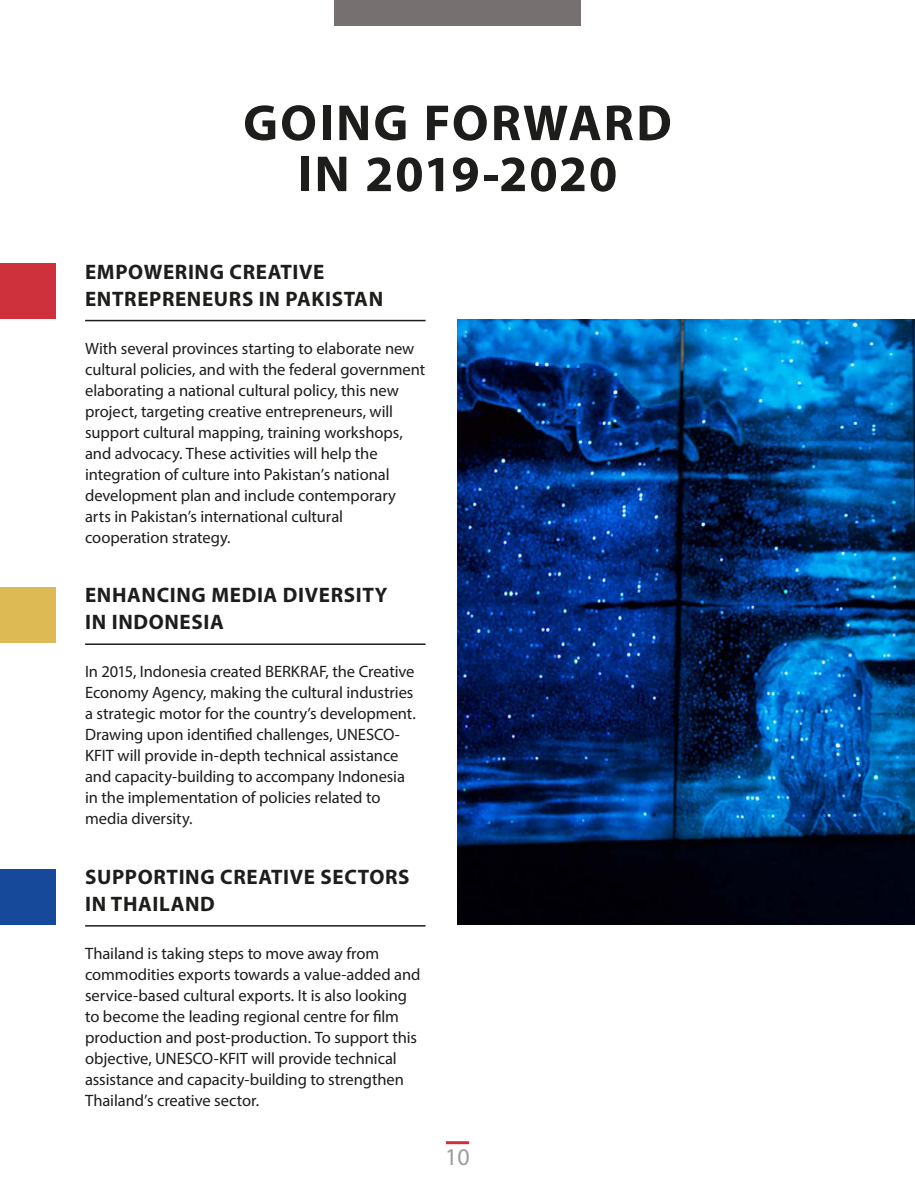
<style>
.page{position:relative;width:915px;height:1191px;background:#fff}
.page>*{position:absolute;margin:0;border:0;box-sizing:border-box;transform-origin:0 0}
.t1{font:700 51px/51px "Myriad Pro";letter-spacing:.035em;color:#1d1d1b;text-align:center}
.t2{font:24px "Myriad Pro";color:#9d9d9d}
.t3{font:700 21px/27px "Myriad Pro";letter-spacing:.03em;color:#1d1d1b}
.t4{font:16.5px/21px "Myriad Pro";letter-spacing:-.005em;color:#1d1d1b}
</style>
<div class="page">
<hr style="left:85px;top:320px;width:340px;height:1px;background:#1d1d1b">
<hr style="left:85px;top:643px;width:340px;height:2px;background:#1d1d1b">
<hr style="left:85px;top:925px;width:340px;height:1px;background:#1d1d1b">
<img style="left:457px;top:319px;width:457px;height:605px">
<hr style="left:445px;top:1141px;width:24px;height:3px;background:#cf313c">
<div style="left:334px;top:0;width:246px;height:26px;background:#767170"></div>
<div style="left:0;top:264px;width:55px;height:55px;background:#cf313c"></div>
<div style="left:0;top:869px;width:55px;height:55px;background:#17499a"></div>
<div style="left:0;top:588px;width:55px;height:55px;background:#ddba54"></div>
<h1 class="t1" style="left:243px;top:96px;width:430px">GOING FORWARD<br>IN 2019-2020</h1>
<p class="t3" style="left:85px;top:257px;width:299px">EMPOWERING CREATIVE<br>ENTREPRENEURS IN PAKISTAN</p>
<p class="t4" style="left:85px;top:337px;width:341px">With several provinces starting to elaborate new cultural policies, and with the federal government elaborating a national cultural policy, this new project, targeting creative entrepreneurs, will support cultural mapping, training workshops, and advocacy. These activities will help the integration of culture into Pakistan’s national development plan and include contemporary arts in Pakistan’s international cultural cooperation strategy.</p>
<p class="t3" style="left:85px;top:581px;width:303px">ENHANCING MEDIA DIVERSITY<br>IN INDONESIA</p>
<p class="t4" style="left:85px;top:661px;width:332px">In 2015, Indonesia created BERKRAF, the Creative Economy Agency, making the cultural industries a strategic motor for the country’s development.<br>Drawing upon identified challenges, UNESCO-KFIT will provide in-depth technical assistance and capacity-building to accompany Indonesia in the implementation of policies related to media diversity.</p>
<p class="t3" style="left:85px;top:862px;width:326px">SUPPORTING CREATIVE SECTORS<br>IN THAILAND</p>
<p class="t4" style="left:85px;top:942px;width:337px">Thailand is taking steps to move away from commodities exports towards a value-added and service-based cultural exports. It is also looking to become the leading regional centre for film production and post-production. To support this objective, UNESCO-KFIT will provide technical assistance and capacity-building to strengthen Thailand’s creative sector.</p>
<h2 class="t2" style="left:445px;top:1142px;width:26px">10</h2>
</div>
